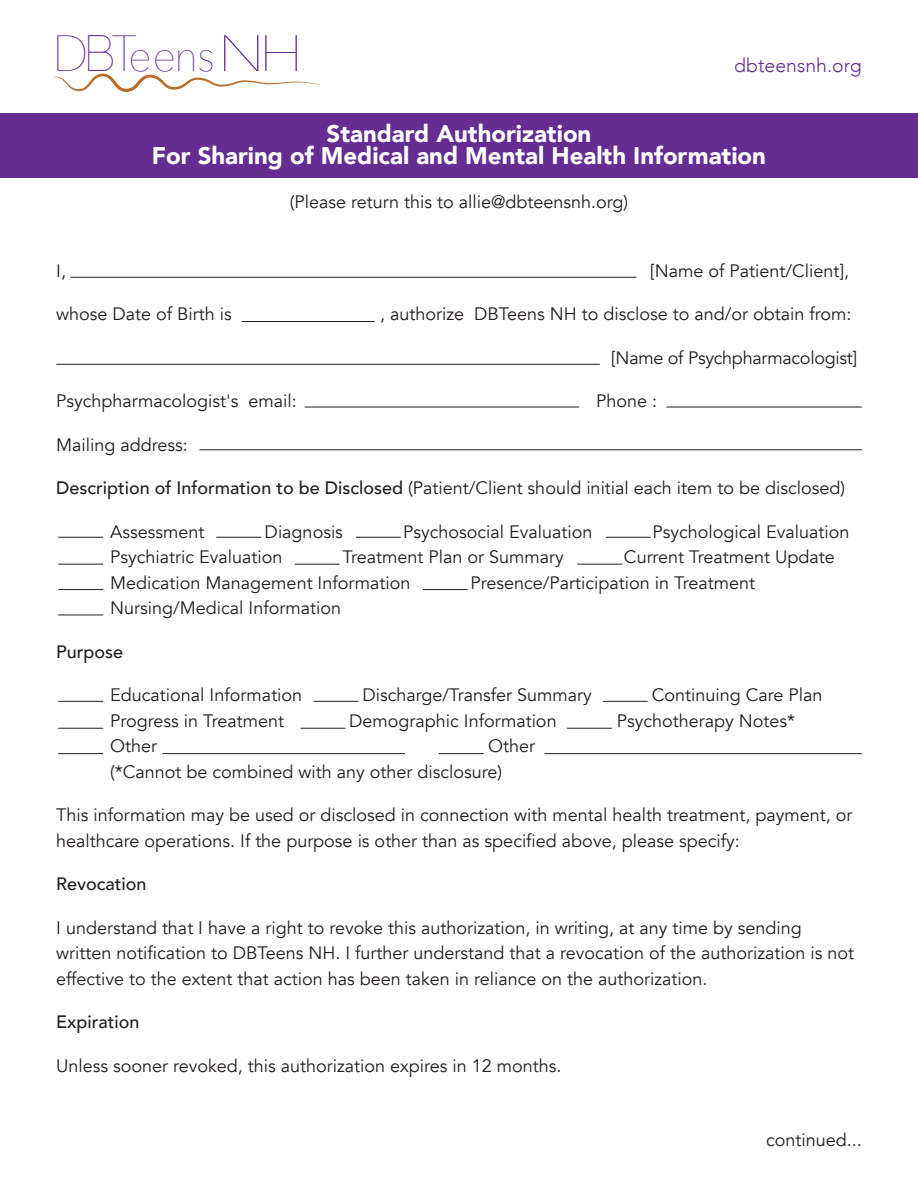
<style>
.page{position:relative;width:918px;height:1188px;background:#fff}
.page>*{position:absolute;margin:0;border:0;box-sizing:border-box;transform-origin:0 0}
.t1{font:200 50.7px "Avenir Next";color:#652d91;scale:.93 1}
.t2{font:900 24px/22.5px "Avenir";color:#fff;text-align:center}
.t3{font:300 19.5px "Avenir";color:#652d91}
.t4{font:18px/25.5px "Avenir";color:#231f20}
.t5{font:500 18px "Avenir";color:#231f20}
.s1{font-family:"Moon 2.0";font-weight:300;font-size:51px}
.s2{font-size:45px}
.s3{font-weight:500}
</style>
<div class="page">
<div style="left:0;top:114px;width:918px;height:64px;background:#652d91"></div>
<svg style="left:54px;top:74px;width:266px;height:18px"></svg>
<hr style="left:58px;top:537px;width:45px;height:1px;background:#231f20">
<hr style="left:216px;top:537px;width:45px;height:1px;background:#231f20">
<hr style="left:356px;top:537px;width:45px;height:1px;background:#231f20">
<hr style="left:606px;top:537px;width:45px;height:1px;background:#231f20">
<hr style="left:58px;top:564px;width:45px;height:1px;background:#231f20">
<hr style="left:295px;top:564px;width:45px;height:1px;background:#231f20">
<hr style="left:577px;top:564px;width:45px;height:1px;background:#231f20">
<hr style="left:58px;top:589px;width:45px;height:1px;background:#231f20">
<hr style="left:423px;top:589px;width:45px;height:1px;background:#231f20">
<hr style="left:58px;top:615px;width:45px;height:1px;background:#231f20">
<hr style="left:58px;top:701px;width:45px;height:1px;background:#231f20">
<hr style="left:314px;top:701px;width:44px;height:1px;background:#231f20">
<hr style="left:603px;top:701px;width:45px;height:1px;background:#231f20">
<hr style="left:58px;top:728px;width:45px;height:1px;background:#231f20">
<hr style="left:301px;top:728px;width:45px;height:1px;background:#231f20">
<hr style="left:567px;top:728px;width:45px;height:1px;background:#231f20">
<hr style="left:58px;top:753px;width:45px;height:1px;background:#231f20">
<hr style="left:439px;top:753px;width:45px;height:1px;background:#231f20">
<hr style="left:162px;top:753px;width:243px;height:1px;background:#231f20">
<hr style="left:544px;top:753px;width:318px;height:1px;background:#231f20">
<hr style="left:71px;top:277px;width:565px;height:1px;background:#231f20">
<hr style="left:56px;top:364px;width:544px;height:1px;background:#231f20">
<hr style="left:305px;top:407px;width:274px;height:1px;background:#231f20">
<hr style="left:242px;top:321px;width:133px;height:1px;background:#231f20">
<hr style="left:666px;top:407px;width:196px;height:1px;background:#231f20">
<hr style="left:200px;top:449px;width:662px;height:1px;background:#231f20">
<h1 class="t1" style="left:53px;top:11px;width:271px">D<span class="s1">B</span>T<span class="s2">eens</span>NH</h1>
<p class="t3" style="left:734px;top:54px;width:129px">dbteensnh.org</p>
<h2 class="t2" style="left:152px;top:122px;width:616px">Standard Authorization<br>For Sharing of Medical and Mental Health Information</h2>
<p class="t4" style="left:290px;top:189px;width:340px">(Please return this to allie@dbteensnh.org)</p>
<p class="t4" style="left:56px;top:258px;width:11px">I,</p>
<p class="t4" style="left:650px;top:258px;width:200px">[Name of Patient/Client],</p>
<p class="t4" style="left:56px;top:302px;width:177px">whose Date of Birth is</p>
<p class="t4" style="left:380px;top:302px;width:473px">, authorize DBTeens NH to disclose to and/or obtain from:</p>
<p class="t4" style="left:611px;top:345px;width:247px">[Name of Psychpharmacologist]</p>
<p class="t4" style="left:56px;top:389px;width:242px">Psychpharmacologist's email:</p>
<p class="t4" style="left:596px;top:389px;width:63px">Phone :</p>
<p class="t4" style="left:56px;top:432px;width:133px">Mailing address:</p>
<p class="t4" style="left:56px;top:476px;width:791px"><span class="s3">Description of Information to be Disclosed</span> (Patient/Client should initial each item to be disclosed)</p>
<p class="t4" style="left:110px;top:519px;width:96px">Assessment</p>
<p class="t4" style="left:265px;top:519px;width:80px">Diagnosis</p>
<p class="t4" style="left:403px;top:519px;width:191px">Psychosocial Evaluation</p>
<p class="t4" style="left:652px;top:519px;width:199px">Psychological Evaluation</p>
<p class="t4" style="left:110px;top:545px;width:174px">Psychiatric Evaluation</p>
<p class="t4" style="left:343px;top:545px;width:223px">Treatment Plan or Summary</p>
<p class="t4" style="left:624px;top:545px;width:212px">Current Treatment Update</p>
<p class="t4" style="left:110px;top:570px;width:302px">Medication Management Information</p>
<p class="t4" style="left:470px;top:570px;width:286px">Presence/Participation in Treatment</p>
<p class="t4" style="left:110px;top:596px;width:233px">Nursing/Medical Information</p>
<p class="t5" style="left:56px;top:636px;width:69px">Purpose</p>
<p class="t4" style="left:110px;top:683px;width:194px">Educational Information</p>
<p class="t4" style="left:362px;top:683px;width:231px">Discharge/Transfer Summary</p>
<p class="t4" style="left:652px;top:683px;width:172px">Continuing Care Plan</p>
<p class="t4" style="left:110px;top:708px;width:175px">Progress in Treatment</p>
<p class="t4" style="left:349px;top:708px;width:209px">Demographic Information</p>
<p class="t4" style="left:617px;top:708px;width:180px">Psychotherapy Notes*</p>
<p class="t4" style="left:110px;top:734px;width:48px">Other</p>
<p class="t4" style="left:110px;top:734px;width:426px;text-indent:378px">Other (*Cannot be combined with any other disclosure)</p>
<p class="t4" style="left:56px;top:803px;width:798px">This information may be used or disclosed in connection with mental health treatment, payment, or healthcare operations. If the purpose is other than as specified above, please specify:</p>
<p class="t5" style="left:56px;top:869px;width:92px">Revocation</p>
<p class="t4" style="left:56px;top:915px;width:799px">I understand that I have a right to revoke this authorization, in writing, at any time by sending written notification to DBTeens NH. I further understand that a revocation of the authorization is not effective to the extent that action has been taken in reliance on the authorization.</p>
<p class="t5" style="left:56px;top:1007px;width:85px">Expiration</p>
<p class="t4" style="left:56px;top:1053px;width:507px">Unless sooner revoked, this authorization expires in 12 months.</p>
<p class="t4" style="left:766px;top:1127px;width:97px">continued...</p>
</div>
